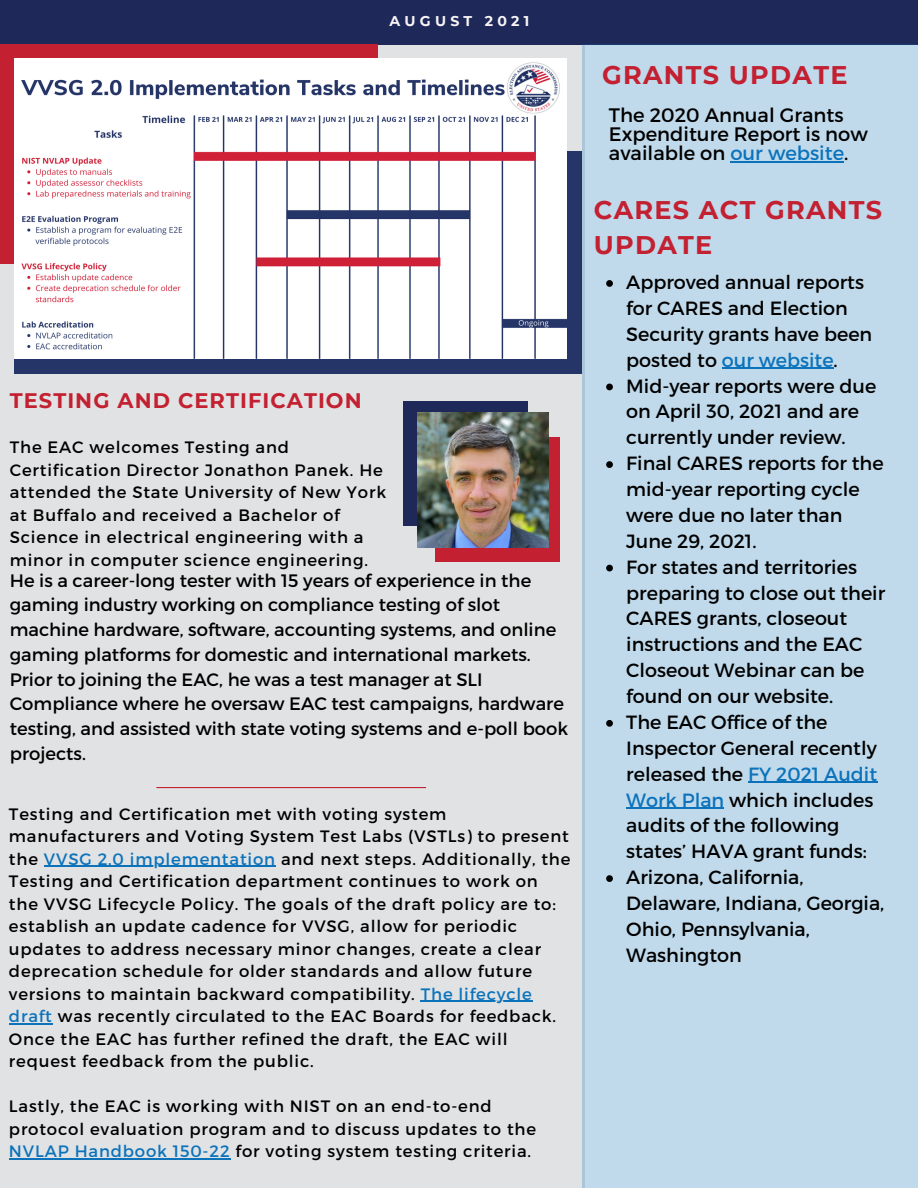
<style>
.page{position:relative;width:918px;height:1188px;background:#fff}
.page>*{position:absolute;margin:0;border:0;box-sizing:border-box;transform-origin:0 0}
.t1{font:700 25.5px "Montserrat";letter-spacing:.05em;color:#c32031}
.t2{font:700 21px "Montserrat";letter-spacing:.05em;color:#c32031}
.t3{font:19.5px/19.2px "Montserrat";color:#000}
.t4{font:19.2px/25.8px "Montserrat";color:#000}
.t5{font:18px/24.8px "Montserrat";color:#000}
.t6{font:16.5px/22.5px "Montserrat";letter-spacing:.05em;color:#000}
.t7{font:700 14.1px "Montserrat";letter-spacing:.3em;color:#f9f5f6}
.s1{color:#0c73bb}
</style>
<div class="page">
<div style="left:0;top:44px;width:585px;height:1144px;background:#e1e2e3"></div>
<div style="left:0;top:0;width:918px;height:45px;background:#1e295a"></div>
<div style="left:583px;top:44px;width:335px;height:1143px;background:#c0daeb"></div>
<div style="left:0;top:44px;width:377px;height:219px;background:#c32031"></div>
<div style="left:14px;top:152px;width:568px;height:222px;background:#253567"></div>
<img style="left:14px;top:59px;width:553px;height:300px">
<div style="left:404px;top:401px;width:124px;height:124px;background:#1e295a"></div>
<div style="left:435px;top:437px;width:125px;height:124px;background:#c32031"></div>
<img style="left:417px;top:413px;width:132px;height:135px">
<hr style="left:730px;top:162px;width:114px;height:1px;background:#0c73bb">
<svg style="left:606px;top:280px;width:7px;height:7px"></svg>
<hr style="left:722px;top:368px;width:112px;height:1px;background:#0c73bb">
<svg style="left:606px;top:384px;width:7px;height:6px"></svg>
<svg style="left:606px;top:461px;width:7px;height:7px"></svg>
<svg style="left:606px;top:565px;width:7px;height:6px"></svg>
<svg style="left:606px;top:720px;width:7px;height:7px"></svg>
<hr style="left:748px;top:782px;width:129px;height:1px;background:#0c73bb">
<hr style="left:626px;top:808px;width:98px;height:1px;background:#0c73bb">
<svg style="left:606px;top:875px;width:7px;height:7px"></svg>
<hr style="left:157px;top:787px;width:269px;height:1px;background:#c32031">
<hr style="left:44px;top:866px;width:232px;height:1px;background:#0c73bb">
<hr style="left:421px;top:1001px;width:112px;height:1px;background:#0c73bb">
<hr style="left:9px;top:1023px;width:44px;height:1px;background:#0c73bb">
<hr style="left:9px;top:1158px;width:222px;height:1px;background:#0c73bb">
<p class="t7" style="left:390px;top:13px;width:141px">AUGUST 2021</p>
<p class="t2" style="left:10px;top:387px;width:353px">TESTING AND CERTIFICATION</p>
<p class="t6" style="left:10px;top:435px;width:378px">The EAC welcomes Testing and Certification Director Jonathon Panek. He attended the State University of New York at Buffalo and received a Bachelor of Science in electrical engineering with a minor in computer science engineering.</p>
<p class="t5" style="left:10px;top:567px;width:560px">He is a career-long tester with 15 years of experience in the gaming industry working on compliance testing of slot machine hardware, software, accounting systems, and online gaming platforms for domestic and international markets.<br>Prior to joining the EAC, he was a test manager at SLI Compliance where he oversaw EAC test campaigns, hardware testing, and assisted with state voting systems and e-poll book projects.</p>
<p class="t6" style="left:9px;top:802px;width:563px">Testing and Certification met with voting system manufacturers and Voting System Test Labs (VSTLs) to present the <span class="s1">VVSG 2.0 implementation</span> and next steps. Additionally, the Testing and Certification department continues to work on the VVSG Lifecycle Policy. The goals of the draft policy are to: establish an update cadence for VVSG, allow for periodic updates to address necessary minor changes, create a clear deprecation schedule for older standards and allow future versions to maintain backward compatibility. <span class="s1">The lifecycle draft</span> was recently circulated to the EAC Boards for feedback.<br>Once the EAC has further refined the draft, the EAC will request feedback from the public.</p>
<p class="t6" style="left:9px;top:1094px;width:529px">Lastly, the EAC is working with NIST on an end-to-end protocol evaluation program and to discuss updates to the<br><span class="s1">NVLAP Handbook 150-22</span> for voting system testing criteria.</p>
<p class="t1" style="left:602px;top:59px;width:247px">GRANTS UPDATE</p>
<p class="t3" style="left:609px;top:105px;width:260px">The 2020 Annual Grants<br>Expenditure Report is now available on <span class="s1">our website</span>.</p>
<p class="t1" style="left:594px;top:194px;width:290px">CARES ACT GRANTS</p>
<p class="t1" style="left:594px;top:229px;width:120px">UPDATE</p>
<p class="t4" style="left:626px;top:268px;width:248px">Approved annual reports for CARES and Election<br>Security grants have been posted to <span class="s1">our website</span>.</p>
<p class="t4" style="left:626px;top:372px;width:252px">Mid-year reports were due on April 30, 2021 and are currently under review.</p>
<p class="t4" style="left:626px;top:450px;width:259px">Final CARES reports for the mid-year reporting cycle were due no later than<br>June 29, 2021.</p>
<p class="t4" style="left:626px;top:553px;width:260px">For states and territories preparing to close out their<br>CARES grants, closeout instructions and the EAC<br>Closeout Webinar can be found on our website.</p>
<p class="t4" style="left:626px;top:708px;width:252px">The EAC Office of the<br>Inspector General recently released the <span class="s1">FY 2021 Audit<br>Work Plan</span> which includes audits of the following states’ HAVA grant funds:</p>
<p class="t4" style="left:626px;top:864px;width:260px">Arizona, California,<br>Delaware, Indiana, Georgia,<br>Ohio, Pennsylvania,<br>Washington</p>
</div>
